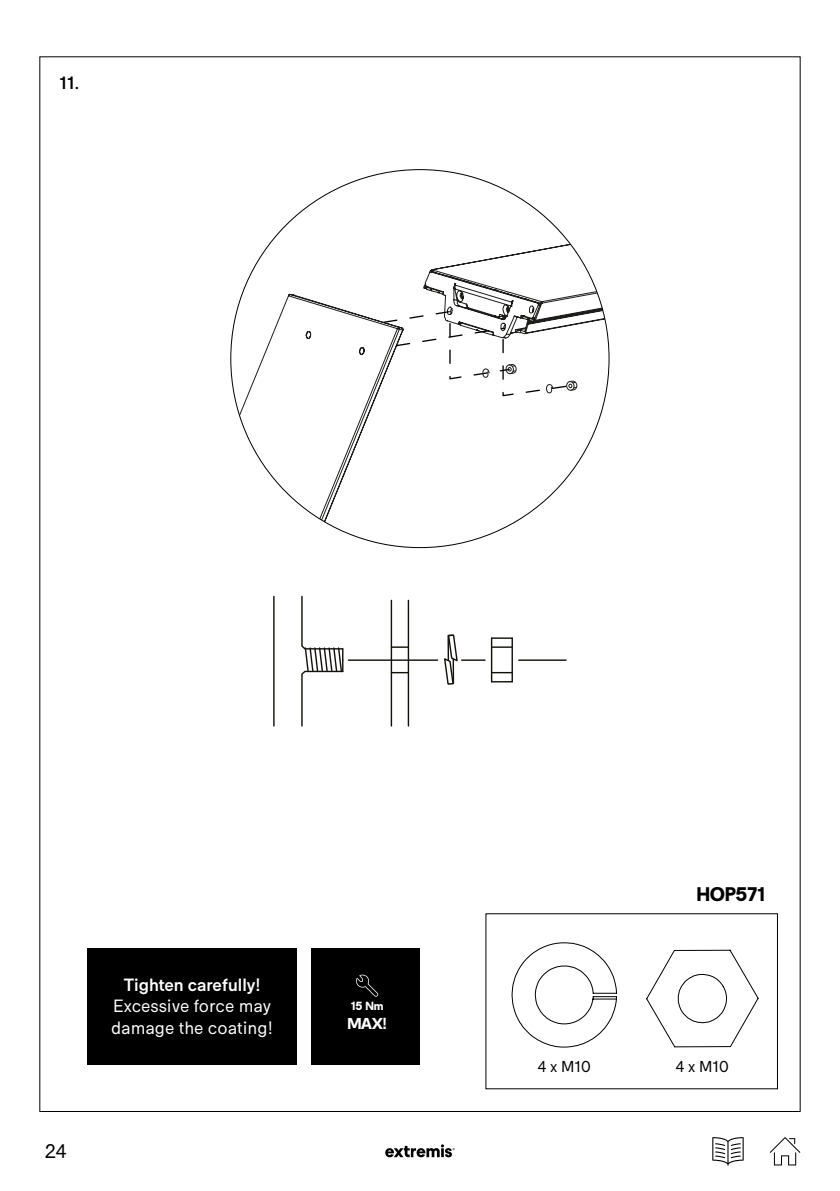
<style>
.page{position:relative;width:840px;height:1191px;background:#fff}
.page>*{position:absolute;margin:0;border:0;box-sizing:border-box;transform-origin:0 0}
.t1{font:700 20px "Extremis Compakt";color:#000}
.t2{font:20px "Extremis Compakt";color:#000}
.t3{font:18px/21.6px "Extremis Compakt";color:#fff}
.t4{font:500 18px "Extremis Compakt";color:#fff}
.t5{font:500 18px "Extremis Compakt";color:#000}
.t6{font:16px "Extremis Compakt";color:#000}
.t7{font:700 16px "Extremis Compakt";color:#fff}
.t8{font:700 12px "Extremis Compakt";color:#fff}
</style>
<div class="page">
<svg style="left:769px;top:1137px;width:30px;height:28px"></svg>
<svg style="left:712px;top:1137px;width:31px;height:28px"></svg>
<svg style="left:385px;top:1144px;width:69px;height:13px"></svg>
<svg style="left:492px;top:672px;width:19px;height:1px"></svg>
<hr style="left:511px;top:638px;width:1px;height:44px;background:#13110c">
<hr style="left:491px;top:637px;width:21px;height:2px;background:#13110c">
<hr style="left:490px;top:638px;width:2px;height:44px;background:#13110c">
<svg style="left:492px;top:681px;width:19px;height:1px"></svg>
<hr style="left:491px;top:646px;width:21px;height:2px;background:#13110c">
<svg style="left:392px;top:672px;width:15px;height:1px"></svg>
<hr style="left:407px;top:600px;width:2px;height:126px;background:#13110c">
<hr style="left:390px;top:600px;width:2px;height:126px;background:#13110c">
<svg style="left:392px;top:646px;width:16px;height:2px"></svg>
<hr style="left:348px;top:659px;width:89px;height:2px;background:#13110c">
<hr style="left:518px;top:659px;width:47px;height:2px;background:#13110c">
<hr style="left:461px;top:659px;width:23px;height:2px;background:#13110c">
<hr style="left:273px;top:596px;width:1px;height:130px;background:#13110c">
<svg style="left:301px;top:595px;width:43px;height:132px"></svg>
<svg style="left:444px;top:634px;width:14px;height:51px"></svg>
<svg style="left:511px;top:942px;width:105px;height:105px"></svg>
<svg style="left:646px;top:949px;width:112px;height:99px"></svg>
<div style="left:87px;top:947px;width:209px;height:117px;background:#000"></div>
<div style="left:311px;top:947px;width:109px;height:117px;background:#000"></div>
<svg style="left:356px;top:974px;width:22px;height:22px"></svg>
<svg style="left:231px;top:170px;width:377px;height:377px"></svg>
<svg style="left:382px;top:310px;width:194px;height:87px"></svg>
<p class="t5" style="left:60px;top:72px;width:21px">11.</p>
<p class="t2" style="left:44px;top:1139px;width:24px">24</p>
<p class="t4" style="left:124px;top:973px;width:138px">Tighten carefully!</p>
<p class="t3" style="left:111px;top:995px;width:163px">Excessive force may damage the coating!</p>
<p class="t8" style="left:350px;top:998px;width:34px">15 Nm</p>
<p class="t7" style="left:347px;top:1013px;width:41px">MAX!</p>
<p class="t1" style="left:696px;top:882px;width:71px">HOP571</p>
<p class="t6" style="left:537px;top:1057px;width:55px">4 x M10</p>
<p class="t6" style="left:675px;top:1057px;width:55px">4 x M10</p>
</div>
